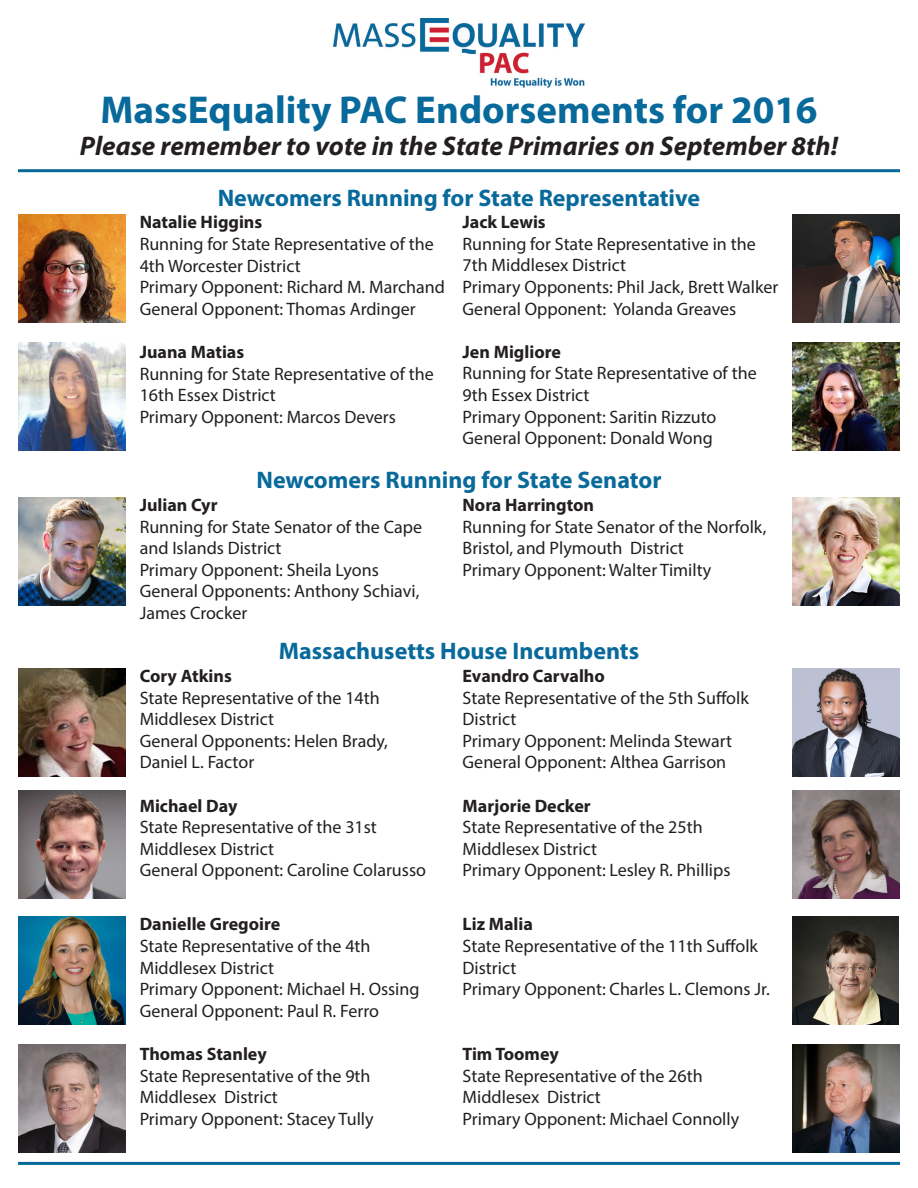
<style>
.page{position:relative;width:918px;height:1188px;background:#fff}
.page>*{position:absolute;margin:0;border:0;box-sizing:border-box;transform-origin:0 0}
.t1{font:700 39px "Myriad Pro";color:#08699b}
.t2{font:italic 700 27px "Myriad Pro";color:#231f20}
.t3{font:700 24px "Myriad Pro";color:#08699b}
.t4{font:18px/21.6px "Myriad Pro";color:#231f20}
.t5{font:700 18px "Myriad Pro";color:#231f20}
</style>
<div class="page">
<img style="left:18px;top:215px;width:108px;height:108px">
<img style="left:792px;top:215px;width:108px;height:108px">
<img style="left:792px;top:497px;width:108px;height:108px">
<img style="left:18px;top:497px;width:108px;height:108px">
<img style="left:792px;top:343px;width:108px;height:108px">
<img style="left:18px;top:343px;width:108px;height:108px">
<img style="left:18px;top:668px;width:108px;height:108px">
<img style="left:792px;top:668px;width:108px;height:108px">
<img style="left:18px;top:791px;width:108px;height:108px">
<img style="left:18px;top:917px;width:108px;height:108px">
<img style="left:792px;top:791px;width:108px;height:108px">
<img style="left:792px;top:917px;width:107px;height:108px">
<img style="left:792px;top:1045px;width:108px;height:108px">
<img style="left:18px;top:1045px;width:108px;height:108px">
<img style="left:334px;top:18px;width:250px;height:70px">
<hr style="left:18px;top:1162px;width:882px;height:3px;background:#08699b">
<hr style="left:18px;top:169px;width:882px;height:3px;background:#08699b">
<p class="t1" style="left:100px;top:84px;width:719px">MassEquality PAC Endorsements for 2016</p>
<p class="t2" style="left:80px;top:129px;width:760px">Please remember to vote in the State Primaries on September 8th!</p>
<p class="t3" style="left:218px;top:182px;width:484px">Newcomers Running for State Representative</p>
<p class="t5" style="left:463px;top:210px;width:85px">Jack Lewis</p>
<p class="t4" style="left:463px;top:233px;width:295px">Running for State Representative in the<br>7th Middlesex District</p>
<p class="t4" style="left:463px;top:276px;width:317px">Primary Opponents: Phil Jack, Brett Walker</p>
<p class="t4" style="left:463px;top:298px;width:275px">General Opponent: Yolanda Greaves</p>
<p class="t5" style="left:463px;top:340px;width:100px">Jen Migliore</p>
<p class="t4" style="left:463px;top:362px;width:296px">Running for State Representative of the<br>9th Essex District</p>
<p class="t4" style="left:463px;top:406px;width:255px">Primary Opponent: Saritin Rizzuto</p>
<p class="t4" style="left:463px;top:427px;width:252px">General Opponent: Donald Wong</p>
<p class="t3" style="left:257px;top:465px;width:406px">Newcomers Running for State Senator</p>
<p class="t5" style="left:140px;top:210px;width:124px">Natalie Higgins</p>
<p class="t4" style="left:140px;top:233px;width:296px">Running for State Representative of the<br>4th Worcester District</p>
<p class="t4" style="left:140px;top:276px;width:307px">Primary Opponent: Richard M. Marchand</p>
<p class="t4" style="left:140px;top:298px;width:278px">General Opponent: Thomas Ardinger</p>
<p class="t5" style="left:140px;top:340px;width:106px">Juana Matias</p>
<p class="t4" style="left:140px;top:362px;width:296px">Running for State Representative of the<br>16th Essex District</p>
<p class="t4" style="left:140px;top:406px;width:258px">Primary Opponent: Marcos Devers</p>
<p class="t5" style="left:140px;top:493px;width:79px">Julian Cyr</p>
<p class="t4" style="left:140px;top:515px;width:284px">Running for State Senator of the Cape and Islands District</p>
<p class="t4" style="left:140px;top:559px;width:241px">Primary Opponent: Sheila Lyons</p>
<p class="t4" style="left:140px;top:580px;width:281px">General Opponents: Anthony Schiavi,<br>James Crocker</p>
<p class="t5" style="left:463px;top:493px;width:133px">Nora Harrington</p>
<p class="t4" style="left:463px;top:515px;width:305px">Running for State Senator of the Norfolk,<br>Bristol, and Plymouth District</p>
<p class="t4" style="left:463px;top:559px;width:250px">Primary Opponent: Walter Timilty</p>
<p class="t3" style="left:279px;top:636px;width:362px">Massachusetts House Incumbents</p>
<p class="t5" style="left:463px;top:664px;width:144px">Evandro Carvalho</p>
<p class="t4" style="left:463px;top:686px;width:288px">State Representative of the 5th Suffolk<br>District</p>
<p class="t4" style="left:463px;top:730px;width:271px">Primary Opponent: Melinda Stewart</p>
<p class="t4" style="left:463px;top:751px;width:265px">General Opponent: Althea Garrison</p>
<p class="t5" style="left:463px;top:794px;width:130px">Marjorie Decker</p>
<p class="t4" style="left:463px;top:816px;width:242px">State Representative of the 25th<br>Middlesex District</p>
<p class="t4" style="left:463px;top:859px;width:269px">Primary Opponent: Lesley R. Phillips</p>
<p class="t5" style="left:463px;top:912px;width:72px">Liz Malia</p>
<p class="t4" style="left:463px;top:935px;width:297px">State Representative of the 11th Suffolk<br>District</p>
<p class="t4" style="left:463px;top:978px;width:309px">Primary Opponent: Charles L. Clemons Jr.</p>
<p class="t5" style="left:140px;top:664px;width:94px">Cory Atkins</p>
<p class="t4" style="left:140px;top:686px;width:242px">State Representative of the 14th<br>Middlesex District</p>
<p class="t4" style="left:140px;top:730px;width:250px">General Opponents: Helen Brady,<br>Daniel L. Factor</p>
<p class="t5" style="left:140px;top:794px;width:99px">Michael Day</p>
<p class="t4" style="left:140px;top:816px;width:239px">State Representative of the 31st<br>Middlesex District</p>
<p class="t4" style="left:140px;top:859px;width:288px">General Opponent: Caroline Colarusso</p>
<p class="t5" style="left:140px;top:912px;width:142px">Danielle Gregoire</p>
<p class="t4" style="left:140px;top:935px;width:232px">State Representative of the 4th<br>Middlesex District</p>
<p class="t4" style="left:140px;top:978px;width:281px">Primary Opponent: Michael H. Ossing</p>
<p class="t4" style="left:140px;top:1000px;width:241px">General Opponent: Paul R. Ferro</p>
<p class="t5" style="left:140px;top:1042px;width:129px">Thomas Stanley</p>
<p class="t4" style="left:140px;top:1064px;width:232px">State Representative of the 9th<br>Middlesex District</p>
<p class="t4" style="left:140px;top:1108px;width:235px">Primary Opponent: Stacey Tully</p>
<p class="t5" style="left:463px;top:1042px;width:98px">Tim Toomey</p>
<p class="t4" style="left:463px;top:1064px;width:242px">State Representative of the 26th<br>Middlesex District</p>
<p class="t4" style="left:463px;top:1108px;width:278px">Primary Opponent: Michael Connolly</p>
</div>
